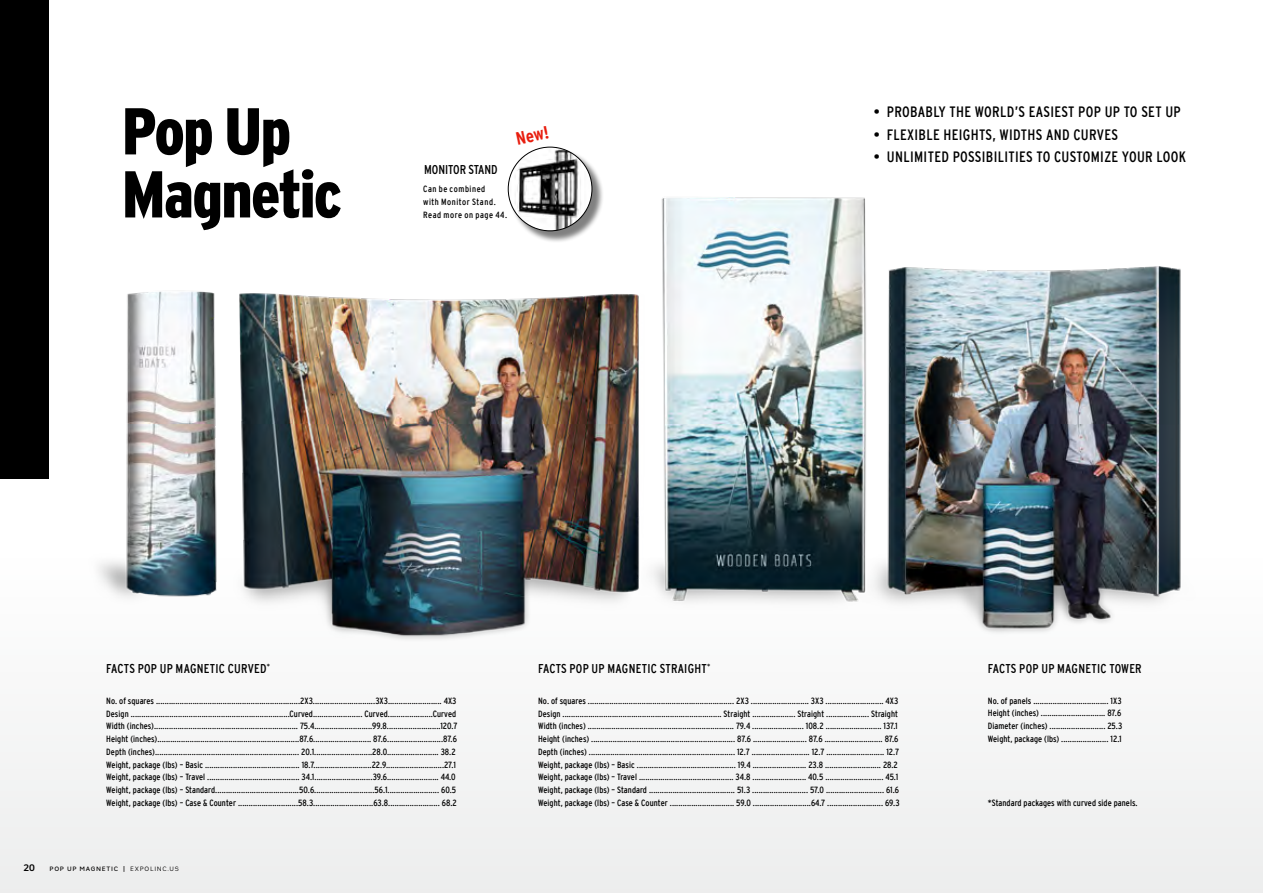
<style>
.page{position:relative;width:1263px;height:893px;background:#fff}
.page>*{position:absolute;margin:0;border:0;box-sizing:border-box;transform-origin:0 0}
.t1{font:900 condensed 66px/63px "Interstate";letter-spacing:-.025em;color:#000}
.t2{font:700 condensed 18px "Interstate";color:#e81d0e}
.t3{font:condensed 15px "Interstate";letter-spacing:.025em;color:#000}
.t4{font:condensed 12.75px "Interstate";letter-spacing:.02em;color:#000}
.t5{font:condensed 12.75px "Interstate";letter-spacing:-.005em;color:#000}
.t6{font:condensed 9px/12.8px "Interstate";letter-spacing:.005em;color:#000}
.t7{font:condensed 9px/12.8px "Interstate";letter-spacing:.06em;color:#000}
.t8{font:500 9px "Usual";color:#000}
.t9{font:600 6.75px "Heimat Sans";letter-spacing:.1em;color:#000}
.s1{font-weight:400}
</style>
<div class="page">
<div style="left:0;top:547px;width:1263px;height:346px;background:#f4f4f4"></div>
<img style="left:53px;top:175px;width:1198px;height:463px">
<div style="left:0;top:0;width:48px;height:479px;background:#000"></div>
<div style="left:510px;top:148px;width:94px;height:95px;background:#000;opacity:.5"></div>
<img style="left:508px;top:147px;width:84px;height:84px;border-radius:41px">
<h1 class="t1" style="left:122px;top:99px;width:222px">Pop Up<br>Magnetic</h1>
<h3 class="t5" style="left:424px;top:162px;width:75px">MONITOR STAND</h3>
<p class="t7" style="left:423px;top:183px;width:86px">Can be combined<br>with Monitor Stand.<br>Read more on page 44.</p>
<h2 class="t2" style="left:514px;top:129px;width:35px;rotate:-12deg">New!</h2>
<h3 class="t3" style="left:874px;top:104px;width:308px">• PROBABLY THE WORLD’S EASIEST POP UP TO SET UP</h3>
<h3 class="t3" style="left:874px;top:126px;width:246px">• FLEXIBLE HEIGHTS, WIDTHS AND CURVES</h3>
<h3 class="t3" style="left:874px;top:149px;width:314px">• UNLIMITED POSSIBILITIES TO CUSTOMIZE YOUR LOOK</h3>
<h3 class="t4" style="left:106px;top:661px;width:165px">FACTS POP UP MAGNETIC CURVED<sup>*</sup></h3>
<h3 class="t4" style="left:538px;top:661px;width:174px">FACTS POP UP MAGNETIC STRAIGHT<sup>*</sup></h3>
<h3 class="t4" style="left:988px;top:661px;width:155px">FACTS POP UP MAGNETIC TOWER</h3>
<p class="t6" style="left:988px;top:694px;width:136px;text-align:justify">No. of panels ................................... 1X3<br>Height (inches) .............................. 87.6<br>Diameter (inches) .......................... 25.3<br>Weight, package (lbs) ...................... 12.1</p>
<p class="t6" style="left:106px;top:694px;width:352px">No. of squares ...................................................................2X3.............................3X3......................... 4X3<br>Design ..........................................................................Curved....................... Curved.....................Curved Width (inches)................................................................... 75.4...........................99.8.........................120.7<br>Height (inches)..................................................................87.6........................... 87.6..........................87.6<br>Depth (inches)................................................................... 20.1...........................28.0........................ 38.2<br>Weight, package (lbs) – Basic ............................................ 18.7...........................22.9...........................27.1<br>Weight, package (lbs) – Travel ........................................... 34.1...........................39.6........................ 44.0<br>Weight, package (lbs) – Standard.......................................50.6............................56.1........................ 60.5<br>Weight, package (lbs) – Case &amp; Counter ............................58.3............................63.8........................ 68.2</p>
<p class="t6" style="left:538px;top:694px;width:363px">No. of squares .................................................................... 2X3 ........................... 3X3 ........................... 4X3<br>Design .......................................................................... Straight .................... Straight .................... Straight Width (inches) .................................................................... 79.4 ........................ 108.2 .......................... 137.1<br>Height (inches) ................................................................... 87.6 ......................... 87.6 ........................... 87.6<br>Depth (inches) .................................................................... 12.7 ........................... 12.7 ........................... 12.7<br>Weight, package (lbs) – Basic .............................................. 19.4 ......................... 23.8 .......................... 28.2<br>Weight, package (lbs) – Travel ............................................ 34.8 ......................... 40.5 ........................... 45.1<br>Weight, package (lbs) – Standard ........................................ 51.3 .......................... 57.0 ........................... 61.6<br>Weight, package (lbs) – Case &amp; Counter .............................. 59.0 ...........................64.7 .......................... 69.3</p>
<p class="t6" style="left:988px;top:796px;width:151px">*Standard packages with curved side panels.</p>
<p class="t8" style="left:23px;top:863px;width:13px">20</p>
<p class="t9" style="left:50px;top:864px;width:131px">POP UP MAGNETIC | <span class="s1">EXPOLINC.US</span></p>
</div>
